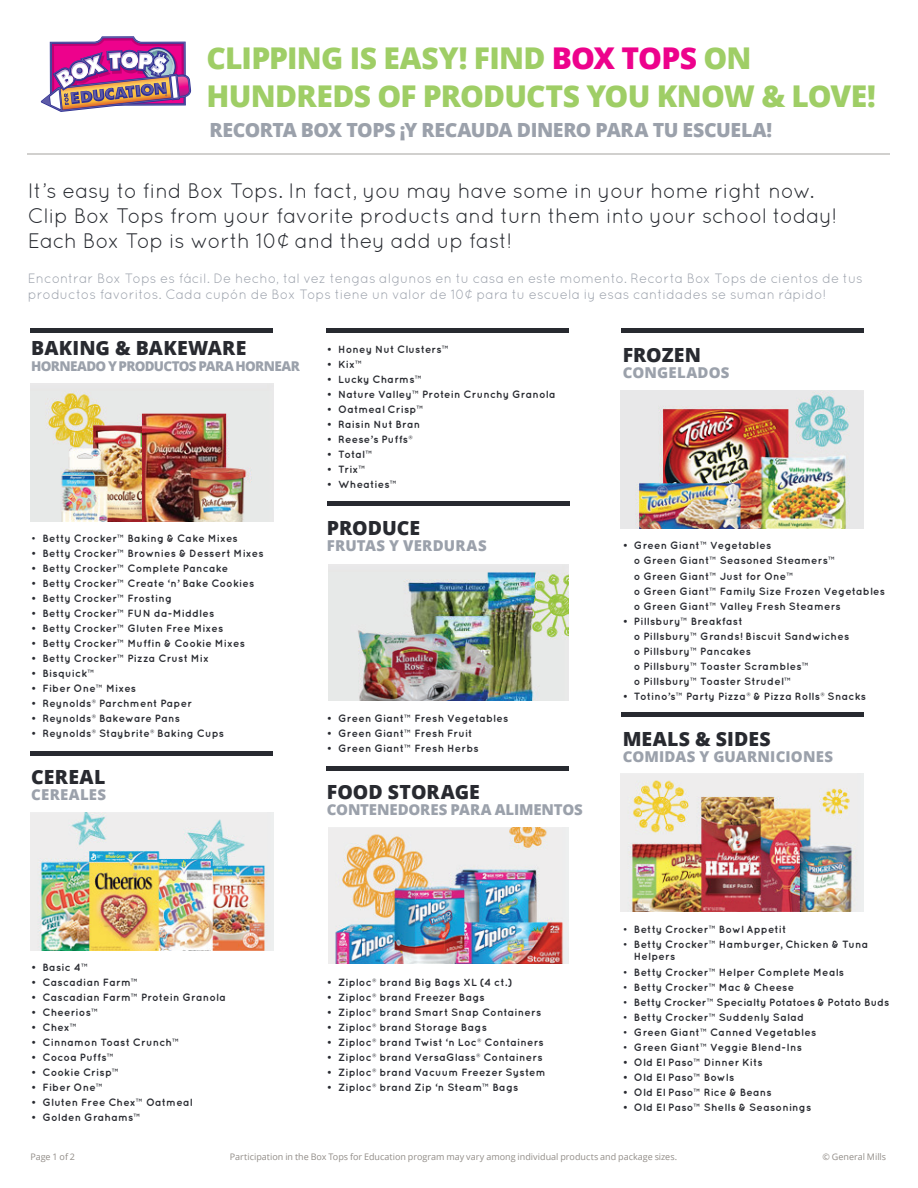
<style>
.page{position:relative;width:918px;height:1188px;background:#fff}
.page>*{position:absolute;margin:0;border:0;box-sizing:border-box;transform-origin:0 0}
.t1{font:800 30px/37.5px "Open Sans";letter-spacing:-.025em;color:#9fce66}
.t2{font:21px/25.2px "Quicksand";letter-spacing:-.015em;color:#272a30}
.t3{font:800 19.5px "Open Sans";letter-spacing:.005em;color:#282a30}
.t4{font:800 19.5px "Open Sans";letter-spacing:-.02em;color:#9ba1ab}
.t5{font:800 15px "Open Sans";letter-spacing:.01em;color:#9ba1ab}
.t6{font:800 15px "Open Sans";letter-spacing:-.01em;color:#9ba1ab}
.t7{font:13.5px/16.2px "Quicksand";letter-spacing:.005em;color:#9ba1ab}
.t8{font:800 13.5px "Open Sans";letter-spacing:-.05em;color:#9ba1ab}
.t9{font:700 10.5px/15px "Quicksand";letter-spacing:.02em;color:#282a30}
.t10{font:9px "Open Sans";color:#918c87}
.s1{color:#ed028c}
.s2{font-weight:400}
</style>
<div class="page">
<hr style="left:30px;top:328px;width:243px;height:4px;background:#282a30">
<hr style="left:326px;top:328px;width:243px;height:4px;background:#282a30">
<img style="left:30px;top:383px;width:243px;height:138px">
<img style="left:30px;top:812px;width:243px;height:139px">
<img style="left:621px;top:390px;width:243px;height:138px">
<img style="left:621px;top:773px;width:243px;height:139px">
<img style="left:329px;top:827px;width:240px;height:137px">
<img style="left:329px;top:564px;width:240px;height:136px">
<hr style="left:621px;top:328px;width:243px;height:4px;background:#282a30">
<hr style="left:326px;top:766px;width:243px;height:4px;background:#282a30">
<hr style="left:30px;top:751px;width:243px;height:4px;background:#282a30">
<hr style="left:327px;top:502px;width:243px;height:4px;background:#282a30">
<img style="left:41px;top:36px;width:150px;height:76px">
<hr style="left:27px;top:153px;width:863px;height:1px;background:#d1d0ce">
<div style="left:621px;top:712px;width:243px;height:5px;background:#282a30"></div>
<h1 class="t1" style="left:207px;top:38px;width:671px">CLIPPING IS EASY! FIND <span class="s1">BOX TOPS</span> ON<br>HUNDREDS OF PRODUCTS YOU KNOW &amp; LOVE!</h1>
<h3 class="t4" style="left:210px;top:115px;width:564px">RECORTA BOX TOPS ¡Y RECAUDA DINERO PARA TU ESCUELA!</h3>
<h2 class="t2" style="left:28px;top:178px;width:811px">It’s easy to find Box Tops. In fact, you may have some in your home right now.<br>Clip Box Tops from your favorite products and turn them into your school today!<br>Each Box Top is worth 10¢ and they add up fast!</h2>
<p class="t7" style="left:28px;top:270px;width:836px">Encontrar Box Tops es fácil. De hecho, tal vez tengas algunos en tu casa en este momento. Recorta Box Tops de cientos de tus productos favoritos. Cada cupón de Box Tops tiene un valor de 10¢ para tu escuela ¡y esas cantidades se suman rápido!</p>
<h3 class="t3" style="left:31px;top:333px;width:217px">BAKING &amp; BAKEWARE</h3>
<p class="t8" style="left:31px;top:356px;width:270px">HORNEADO Y PRODUCTOS PARA HORNEAR</p>
<p class="t9" style="left:31px;top:531px;width:208px"><span class="s2">•</span> Betty Crocker™ Baking &amp; Cake Mixes</p>
<p class="t9" style="left:31px;top:546px;width:234px">• Betty Crocker™ Brownies &amp; Dessert Mixes</p>
<p class="t9" style="left:31px;top:561px;width:199px">• Betty Crocker™ Complete Pancake</p>
<p class="t9" style="left:31px;top:576px;width:225px">• Betty Crocker™ Create ‘n’ Bake Cookies</p>
<p class="t9" style="left:31px;top:591px;width:142px">• Betty Crocker™ Frosting</p>
<p class="t9" style="left:31px;top:606px;width:185px">• Betty Crocker™ FUN da-Middles</p>
<p class="t9" style="left:31px;top:621px;width:194px">• Betty Crocker™ Gluten Free Mixes</p>
<p class="t9" style="left:31px;top:636px;width:215px">• Betty Crocker™ Muffin &amp; Cookie Mixes</p>
<p class="t9" style="left:31px;top:651px;width:179px">• Betty Crocker™ Pizza Crust Mix</p>
<p class="t9" style="left:31px;top:666px;width:65px">• Bisquick™</p>
<p class="t9" style="left:31px;top:681px;width:106px">• Fiber One™ Mixes</p>
<p class="t9" style="left:31px;top:696px;width:162px">• Reynolds® Parchment Paper</p>
<p class="t9" style="left:31px;top:711px;width:150px">• Reynolds® Bakeware Pans</p>
<p class="t9" style="left:31px;top:726px;width:194px">• Reynolds® Staybrite® Baking Cups</p>
<h3 class="t3" style="left:31px;top:762px;width:76px">CEREAL</h3>
<h3 class="t5" style="left:31px;top:783px;width:77px">CEREALES</h3>
<p class="t9" style="left:327px;top:342px;width:124px">• Honey Nut Clusters™</p>
<p class="t9" style="left:327px;top:357px;width:37px">• Kix™</p>
<p class="t9" style="left:327px;top:372px;width:96px">• Lucky Charms™</p>
<p class="t9" style="left:327px;top:387px;width:230px">• Nature Valley™ Protein Crunchy Granola</p>
<p class="t9" style="left:327px;top:402px;width:98px">• Oatmeal Crisp™</p>
<p class="t9" style="left:327px;top:417px;width:95px">• Raisin Nut Bran</p>
<p class="t9" style="left:327px;top:432px;width:87px">• Reese’s Puffs®</p>
<p class="t9" style="left:327px;top:447px;width:47px">• Total™</p>
<p class="t9" style="left:327px;top:462px;width:40px">• Trix™</p>
<p class="t9" style="left:327px;top:477px;width:72px">• Wheaties™</p>
<h3 class="t3" style="left:327px;top:513px;width:95px">PRODUCE</h3>
<h3 class="t5" style="left:327px;top:534px;width:161px">FRUTAS Y VERDURAS</h3>
<p class="t9" style="left:327px;top:711px;width:183px">• Green Giant™ Fresh Vegetables</p>
<p class="t9" style="left:327px;top:726px;width:147px">• Green Giant™ Fresh Fruit</p>
<p class="t9" style="left:327px;top:741px;width:153px">• Green Giant™ Fresh Herbs</p>
<h3 class="t3" style="left:327px;top:777px;width:155px">FOOD STORAGE</h3>
<h3 class="t6" style="left:327px;top:798px;width:257px">CONTENEDORES PARA ALIMENTOS</h3>
<h3 class="t3" style="left:623px;top:340px;width:80px">FROZEN</h3>
<h3 class="t5" style="left:623px;top:362px;width:108px">CONGELADOS</h3>
<p class="t9" style="left:634px;top:538px;width:253px;text-indent:-11px">• Green Giant™ Vegetables<br>o Green Giant™ Seasoned Steamers™<br>o Green Giant™ Just for One™<br>o Green Giant™ Family Size Frozen Vegetables o Green Giant™ Valley Fresh Steamers</p>
<p class="t9" style="left:634px;top:613px;width:217px;text-indent:-11px">• Pillsbury™ Breakfast<br>o Pillsbury™ Grands! Biscuit Sandwiches o Pillsbury™ Pancakes<br>o Pillsbury™ Toaster Scrambles™<br>o Pillsbury™ Toaster Strudel™</p>
<p class="t9" style="left:623px;top:688px;width:245px">• Totino’s™ Party Pizza® &amp; Pizza Rolls® Snacks</p>
<h3 class="t3" style="left:623px;top:724px;width:150px">MEALS &amp; SIDES</h3>
<h3 class="t5" style="left:623px;top:746px;width:212px">COMIDAS Y GUARNICIONES</h3>
<p class="t9" style="left:31px;top:960px;width:59px">• Basic 4™</p>
<p class="t9" style="left:31px;top:975px;width:108px">• Cascadian Farm™</p>
<p class="t9" style="left:31px;top:990px;width:196px">• Cascadian Farm™ Protein Granola</p>
<p class="t9" style="left:31px;top:1005px;width:69px">• Cheerios™</p>
<p class="t9" style="left:31px;top:1020px;width:47px">• Chex™</p>
<p class="t9" style="left:31px;top:1035px;width:150px">• Cinnamon Toast Crunch™</p>
<p class="t9" style="left:31px;top:1050px;width:84px">• Cocoa Puffs™</p>
<p class="t9" style="left:31px;top:1065px;width:89px">• Cookie Crisp™</p>
<p class="t9" style="left:31px;top:1080px;width:73px">• Fiber One™</p>
<p class="t9" style="left:31px;top:1095px;width:163px">• Gluten Free Chex™ Oatmeal</p>
<p class="t9" style="left:31px;top:1110px;width:111px">• Golden Grahams™</p>
<p class="t9" style="left:327px;top:975px;width:187px">• Ziploc® brand Big Bags XL (4 ct.)</p>
<p class="t9" style="left:327px;top:990px;width:159px">• Ziploc® brand Freezer Bags</p>
<p class="t9" style="left:327px;top:1005px;width:216px">• Ziploc® brand Smart Snap Containers</p>
<p class="t9" style="left:327px;top:1020px;width:161px">• Ziploc® brand Storage Bags</p>
<p class="t9" style="left:327px;top:1035px;width:218px">• Ziploc® brand Twist ‘n Loc® Containers</p>
<p class="t9" style="left:327px;top:1050px;width:217px">• Ziploc® brand VersaGlass® Containers</p>
<p class="t9" style="left:327px;top:1065px;width:220px">• Ziploc® brand Vacuum Freezer System</p>
<p class="t9" style="left:327px;top:1080px;width:193px">• Ziploc® brand Zip ‘n Steam™ Bags</p>
<p class="t9" style="left:623px;top:922px;width:165px"><span class="s2">•</span> Betty Crocker™ Bowl Appetit</p>
<p class="t9" style="left:634px;top:938px;width:236px;line-height:12px;text-indent:-11px"><span class="s2">•</span> Betty Crocker™ Hamburger, Chicken &amp; Tuna<br>Helpers</p>
<p class="t9" style="left:623px;top:964px;width:223px"><span class="s2">•</span> Betty Crocker™ Helper Complete Meals</p>
<p class="t9" style="left:623px;top:979px;width:173px"><span class="s2">•</span> Betty Crocker™ Mac &amp; Cheese</p>
<p class="t9" style="left:623px;top:994px;width:268px"><span class="s2">•</span> Betty Crocker™ Specialty Potatoes &amp; Potato Buds</p>
<p class="t9" style="left:623px;top:1009px;width:183px"><span class="s2">•</span> Betty Crocker™ Suddenly Salad</p>
<p class="t9" style="left:623px;top:1024px;width:195px"><span class="s2">•</span> Green Giant™ Canned Vegetables</p>
<p class="t9" style="left:623px;top:1039px;width:181px"><span class="s2">•</span> Green Giant™ Veggie Blend-Ins</p>
<p class="t9" style="left:623px;top:1054px;width:141px">• Old El Paso™ Dinner Kits</p>
<p class="t9" style="left:623px;top:1069px;width:113px">• Old El Paso™ Bowls</p>
<p class="t9" style="left:623px;top:1084px;width:151px">• Old El Paso™ Rice &amp; Beans</p>
<p class="t9" style="left:623px;top:1099px;width:190px">• Old El Paso™ Shells &amp; Seasonings</p>
<p class="t10" style="left:30px;top:1150px;width:46px">Page 1 of 2</p>
<p class="t10" style="left:822px;top:1150px;width:65px">© General Mills</p>
<p class="t10" style="left:230px;top:1150px;width:449px">Participation in the Box Tops for Education program may vary among individual products and package sizes.</p>
</div>
